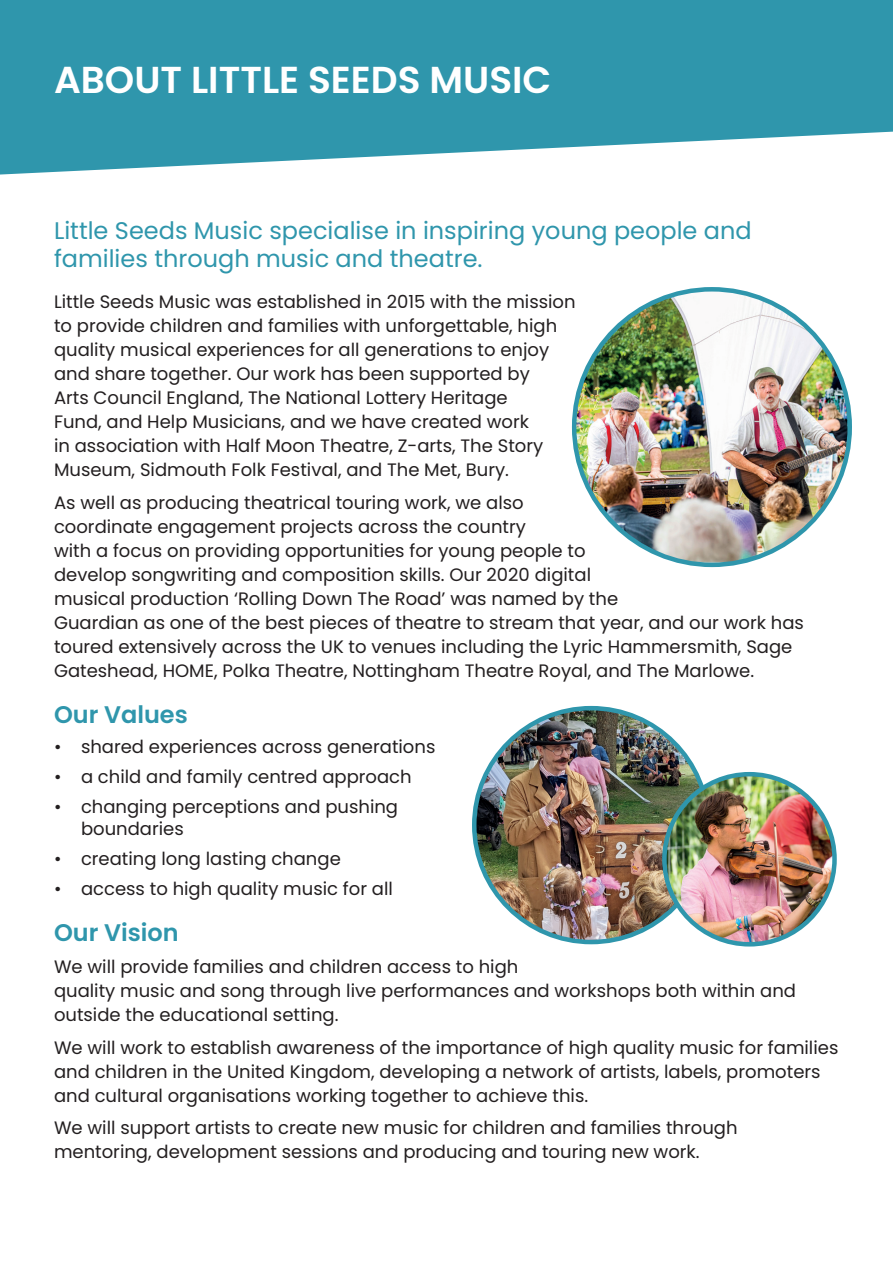
<style>
.page{position:relative;width:893px;height:1263px;background:#fff}
.page>*{position:absolute;margin:0;border:0;box-sizing:border-box;transform-origin:0 0}
.t1{font:600 37.5px "Poppins";color:#fff}
.t2{font:24px/28.8px "Poppins";color:#2f96ac}
.t3{font:600 24px "Poppins";color:#2f96ac}
.t4{font:18px/24px "Poppins";color:#231f20}
</style>
<div class="page">
<svg style="left:0;top:0;width:893px;height:175px;background:#49a3b6"></svg>
<img style="left:574px;top:289px;width:276px;height:274px">
<img style="left:474px;top:708px;width:234px;height:234px;border-radius:117px">
<img style="left:664px;top:774px;width:170px;height:170px;border-radius:85px">
<div style="left:662px;top:772px;width:175px;height:174px;border:4px solid #2f96ac;border-radius:50%"></div>
<h1 class="t1" style="left:54px;top:58px;width:499px">ABOUT LITTLE SEEDS MUSIC</h1>
<h2 class="t2" style="left:54px;top:216px;width:699px">Little Seeds Music specialise in inspiring young people and families through music and theatre.</h2>
<p class="t4" style="left:54px;top:290px;width:523px">Little Seeds Music was established in 2015 with the mission to provide children and families with unforgettable, high quality musical experiences for all generations to enjoy and share together. Our work has been supported by<br>Arts Council England, The National Lottery Heritage<br>Fund, and Help Musicians, and we have created work<br>in association with Half Moon Theatre, Z-arts, The Story Museum, Sidmouth Folk Festival, and The Met, Bury.</p>
<p class="t4" style="left:54px;top:491px;width:751px">As well as producing theatrical touring work, we also<br>coordinate engagement projects across the country<br>with a focus on providing opportunities for young people to<br>develop songwriting and composition skills. Our 2020 digital<br>musical production ‘Rolling Down The Road’ was named by the<br>Guardian as one of the best pieces of theatre to stream that year, and our work has toured extensively across the UK to venues including the Lyric Hammersmith, Sage Gateshead, HOME, Polka Theatre, Nottingham Theatre Royal, and The Marlowe.</p>
<h2 class="t3" style="left:54px;top:700px;width:135px">Our Values</h2>
<p class="t4" style="left:54px;top:735px;width:383px">• shared experiences across generations</p>
<p class="t4" style="left:54px;top:765px;width:359px">• a child and family centred approach</p>
<p class="t4" style="left:81px;top:796px;width:319px;line-height:21.6px;text-indent:-27px">• changing perceptions and pushing boundaries</p>
<p class="t4" style="left:54px;top:847px;width:288px">• creating long lasting change</p>
<p class="t4" style="left:54px;top:877px;width:340px">• access to high quality music for all</p>
<h2 class="t3" style="left:54px;top:918px;width:126px">Our Vision</h2>
<p class="t4" style="left:54px;top:955px;width:744px">We will provide families and children access to high<br>quality music and song through live performances and workshops both within and outside the educational setting.</p>
<p class="t4" style="left:54px;top:1035px;width:786px">We will work to establish awareness of the importance of high quality music for families and children in the United Kingdom, developing a network of artists, labels, promoters and cultural organisations working together to achieve this.</p>
<p class="t4" style="left:54px;top:1116px;width:685px">We will support artists to create new music for children and families through mentoring, development sessions and producing and touring new work.</p>
</div>
